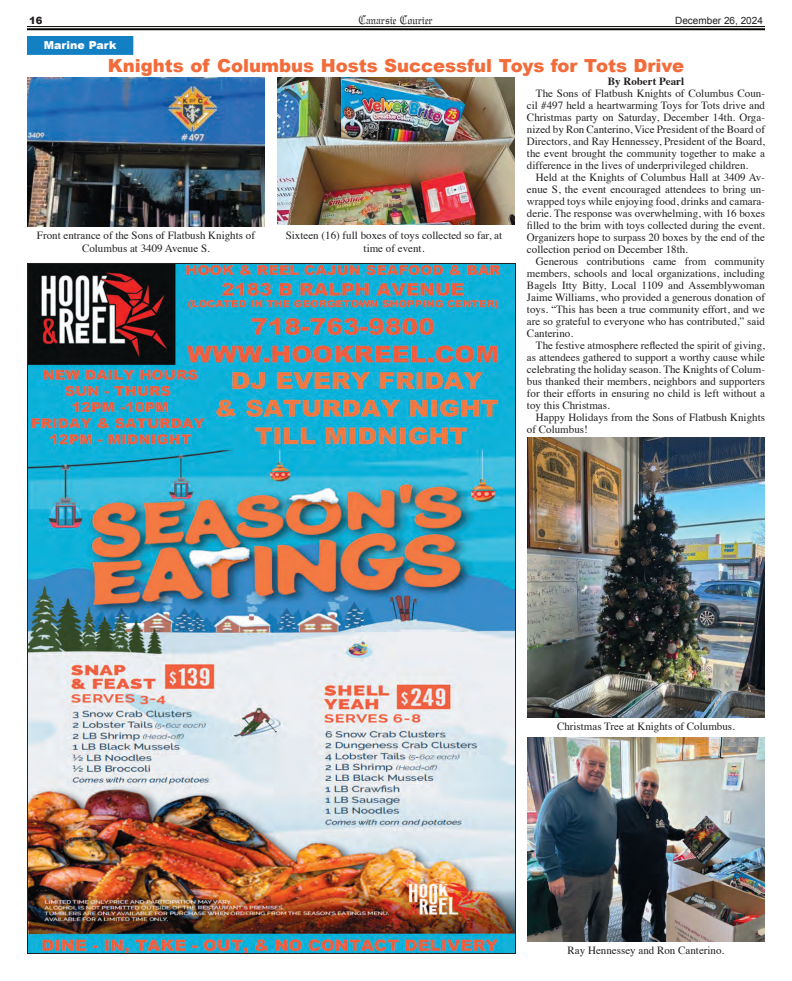
<style>
.page{position:relative;width:792px;height:981px;background:#fff}
.page>*{position:absolute;margin:0;border:0;box-sizing:border-box;transform-origin:0 0}
.t1{font:900 18px "Arial";color:#f26c3b}
.t2{font:12px "Gregorian FLF";color:#231f20}
.t3{font:11px/12px "Times";color:#231f20;text-align:justify}
.t4{font:700 11px "Times";color:#231f20}
.t5{font:900 11px "Arial";color:#fff}
.t6{font:10px "Arial";color:#231f20}
.t7{font:900 10px "Arial";color:#231f20}
</style>
<div class="page">
<hr style="left:27px;top:26px;width:738px;height:1px;background:#040503">
<hr style="left:27px;top:28px;width:738px;height:2px;background:#040503">
<img style="left:29px;top:265px;width:485px;height:687px">
<div style="left:28px;top:36px;width:105px;height:18px;background:#1480c4"></div>
<div style="left:27px;top:36px;width:106px;height:19px;border:1px solid #1480c4"></div>
<img style="left:27px;top:77px;width:238px;height:150px">
<img style="left:277px;top:77px;width:238px;height:147px">
<img style="left:527px;top:438px;width:238px;height:279px">
<img style="left:527px;top:737px;width:238px;height:204px">
<p class="t7" style="left:29px;top:13px;width:15px">16</p>
<p class="t2" style="left:359px;top:13px;width:76px">Canarsie Courier</p>
<p class="t6" style="left:675px;top:14px;width:89px">December 26, 2024</p>
<h1 class="t1" style="left:108px;top:52px;width:578px">Knights of Columbus Hosts Successful Toys for Tots Drive</h1>
<p class="t5" style="left:44px;top:37px;width:74px">Marine Park</p>
<p class="t3" style="left:37px;top:228px;width:220px;line-height:13.2px;text-align:center">Front entrance of the Sons of Flatbush Knights of<br>Columbus at 3409 Avenue S.</p>
<p class="t3" style="left:286px;top:228px;width:218px;line-height:13.2px;text-align:center">Sixteen (16) full boxes of toys collected so far, at time of event.</p>
<p class="t4" style="left:608px;top:71px;width:78px">By Robert Pearl</p>
<p class="t3" style="left:527px;top:86px;width:240px;text-indent:9px">The Sons of Flatbush Knights of Columbus Coun&shy;cil #497 held a heartwarming Toys for Tots drive and Christmas party on Saturday, December 14th. Orga&shy;nized by Ron Canterino, Vice President of the Board of Directors, and Ray Hennessey, President of the Board, the event brought the community together to make a difference in the lives of underprivileged children.</p>
<p class="t3" style="left:527px;top:170px;width:240px;text-indent:9px">Held at the Knights of Columbus Hall at 3409 Av&shy;enue S, the event encouraged attendees to bring un&shy;wrapped toys while enjoying food, drinks and camara&shy;derie. The response was overwhelming, with 16 boxes filled to the brim with toys collected during the event.<br>Organizers hope to surpass 20 boxes by the end of the collection period on December 18th.</p>
<p class="t3" style="left:527px;top:254px;width:240px;text-indent:9px">Generous contributions came from community members, schools and local organizations, including Bagels Itty Bitty, Local 1109 and Assemblywoman Jaime Williams, who provided a generous donation of toys. “This has been a true community effort, and we are so grateful to everyone who has contributed,” said Canterino.</p>
<p class="t3" style="left:527px;top:338px;width:240px;text-indent:9px">The festive atmosphere reflected the spirit of giving, as attendees gathered to support a worthy cause while celebrating the holiday season. The Knights of Colum&shy;bus thanked their members, neighbors and supporters for their efforts in ensuring no child is left without a toy this Christmas.</p>
<p class="t3" style="left:527px;top:410px;width:240px;text-indent:9px">Happy Holidays from the Sons of Flatbush Knights of Columbus!</p>
<p class="t3" style="left:557px;top:720px;width:179px">Christmas Tree at Knights of Columbus.</p>
<p class="t3" style="left:568px;top:943px;width:158px">Ray Hennessey and Ron Canterino.</p>
</div>
